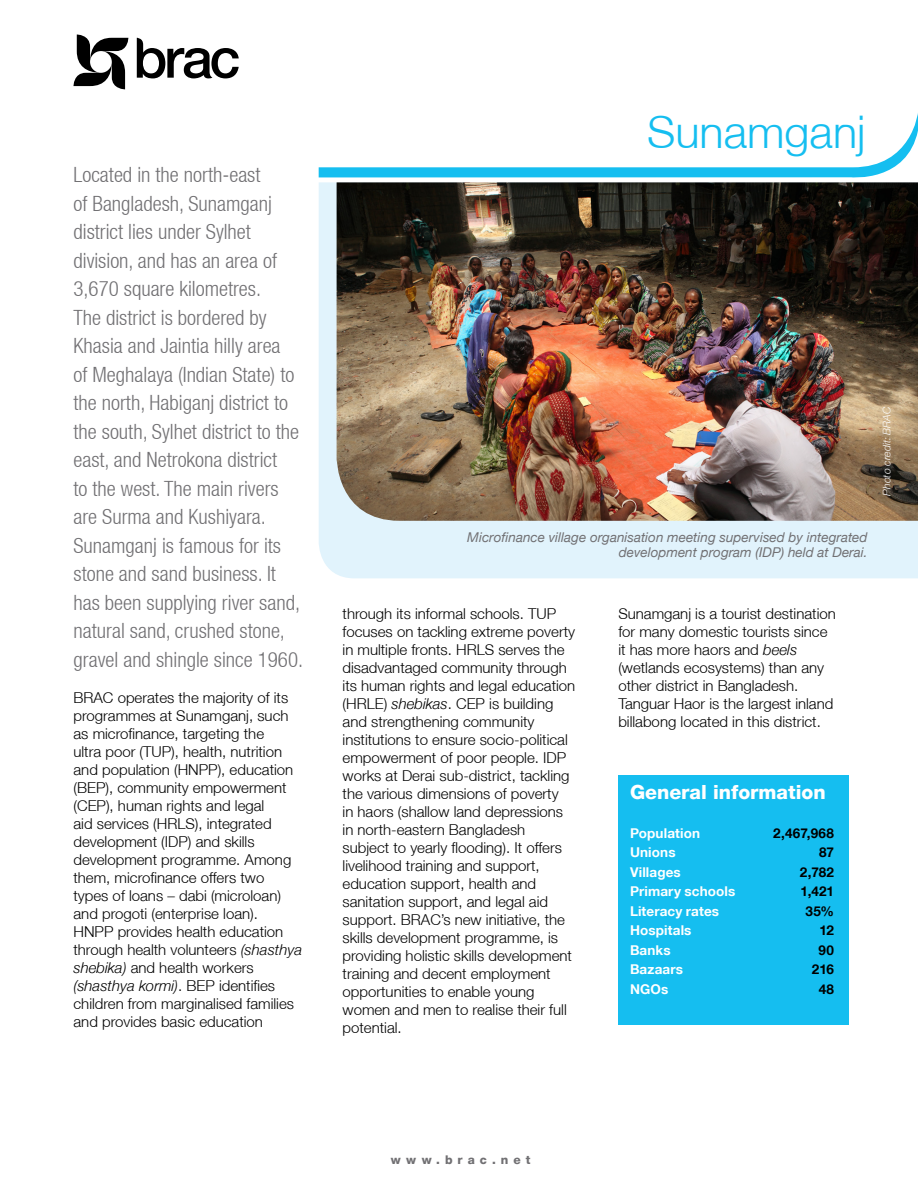
<style>
.page{position:relative;width:918px;height:1188px;background:#fff}
.page>*{position:absolute;margin:0;border:0;box-sizing:border-box;transform-origin:0 0}
.t1{font:300 45px "Helvetica Neue LT";color:#15bef0}
.t2{font:300 condensed 21px/28.5px "Helvetica Neue LT";color:#717073}
.t3{font:800 19.5px "Helvetica Neue LT";color:#fff}
.t4{font:300 15px/18px "Helvetica Neue LT";color:#000}
.t5{font:italic 13.5px/15px "Helvetica Neue LT";color:#717073;text-align:right}
.t6{font:700 13.5px "Helvetica Neue LT";letter-spacing:.01em;color:#fff}
.t7{font:700 13.5px "Helvetica Neue LT";letter-spacing:.005em;color:#000}
.t8{font:800 12px "Helvetica Neue LT";letter-spacing:.415em;color:#717073}
.t9{font:italic 300 10.5px "Helvetica Neue LT";color:#fff}
.s1{font-style:italic}
</style>
<div class="page">
<div style="left:618px;top:775px;width:231px;height:249px;background:#15bef0"></div>
<div style="left:319px;top:183px;width:599px;height:395px;background:#e1f3fc"></div>
<svg style="left:73px;top:35px;width:55px;height:54px"></svg>
<svg style="left:137px;top:38px;width:102px;height:40px"></svg>
<img style="left:337px;top:183px;width:581px;height:338px">
<svg style="left:319px;top:113px;width:599px;height:70px"></svg>
<p class="t2" style="left:74px;top:161px;width:231px">Located in the north-east<br>of Bangladesh, Sunamganj district lies under Sylhet division, and has an area of<br>3,670 square kilometres.<br>The district is bordered by<br>Khasia and Jaintia hilly area<br>of Meghalaya (Indian State) to the north, Habiganj district to the south, Sylhet district to the east, and Netrokona district<br>to the west. The main rivers are Surma and Kushiyara.<br>Sunamganj is famous for its stone and sand business. It has been supplying river sand, natural sand, crushed stone, gravel and shingle since 1960.</p>
<p class="t4" style="left:74px;top:688px;width:230px">BRAC operates the majority of its programmes at Sunamganj, such as microfinance, targeting the<br>ultra poor (TUP), health, nutrition and population (HNPP), education (BEP), community empowerment (CEP), human rights and legal<br>aid services (HRLS), integrated development (IDP) and skills development programme. Among them, microfinance offers two types of loans – dabi (microloan) and progoti (enterprise loan).<br>HNPP provides health education through health volunteers <span class="s1">(shasthya shebika)</span> and health workers <span class="s1">(shasthya kormi)</span>. BEP identifies children from marginalised families and provides basic education</p>
<h1 class="t1" style="left:647px;top:104px;width:220px">Sunamganj</h1>
<p class="t5" style="left:467px;top:530px;width:402px">Microfinance village organisation meeting supervised by integrated development program (IDP) held at Derai.</p>
<p class="t9" style="left:880px;top:496px;width:90px;rotate:-90deg">Photo credit: BRAC</p>
<p class="t4" style="left:343px;top:604px;width:234px">through its informal schools. TUP focuses on tackling extreme poverty in multiple fronts. HRLS serves the disadvantaged community through its human rights and legal education (HRLE) <span class="s1">shebikas</span>. CEP is building and strengthening community institutions to ensure socio-political empowerment of poor people. IDP works at Derai sub-district, tackling the various dimensions of poverty<br>in haors (shallow land depressions in north-eastern Bangladesh subject to yearly flooding). It offers livelihood training and support, education support, health and sanitation support, and legal aid support. BRAC’s new initiative, the skills development programme, is providing holistic skills development training and decent employment opportunities to enable young women and men to realise their full potential.</p>
<p class="t4" style="left:618px;top:604px;width:219px">Sunamganj is a tourist destination for many domestic tourists since it has more haors and <span class="s1">beels </span>(wetlands ecosystems) than any other district in Bangladesh.<br>Tanguar Haor is the largest inland billabong located in this district.</p>
<h3 class="t3" style="left:630px;top:780px;width:197px">General information</h3>
<p class="t6" style="left:630px;top:825px;width:72px">Population</p>
<p class="t7" style="left:773px;top:825px;width:62px">2,467,968</p>
<p class="t6" style="left:630px;top:844px;width:47px">Unions</p>
<p class="t7" style="left:819px;top:844px;width:16px">87</p>
<p class="t6" style="left:630px;top:864px;width:52px">Villages</p>
<p class="t7" style="left:800px;top:864px;width:36px">2,782</p>
<p class="t6" style="left:630px;top:883px;width:107px">Primary schools</p>
<p class="t7" style="left:801px;top:883px;width:35px">1,421</p>
<p class="t6" style="left:630px;top:903px;width:91px">Literacy rates</p>
<p class="t7" style="left:806px;top:903px;width:30px">35%</p>
<p class="t6" style="left:630px;top:922px;width:63px">Hospitals</p>
<p class="t7" style="left:819px;top:922px;width:16px">12</p>
<p class="t6" style="left:630px;top:942px;width:42px">Banks</p>
<p class="t7" style="left:819px;top:942px;width:17px">90</p>
<p class="t6" style="left:630px;top:961px;width:55px">Bazaars</p>
<p class="t7" style="left:812px;top:961px;width:24px">216</p>
<p class="t6" style="left:630px;top:981px;width:40px">NGOs</p>
<p class="t7" style="left:819px;top:981px;width:17px">48</p>
<p class="t8" style="left:391px;top:1153px;width:141px">www.brac.net</p>
</div>
